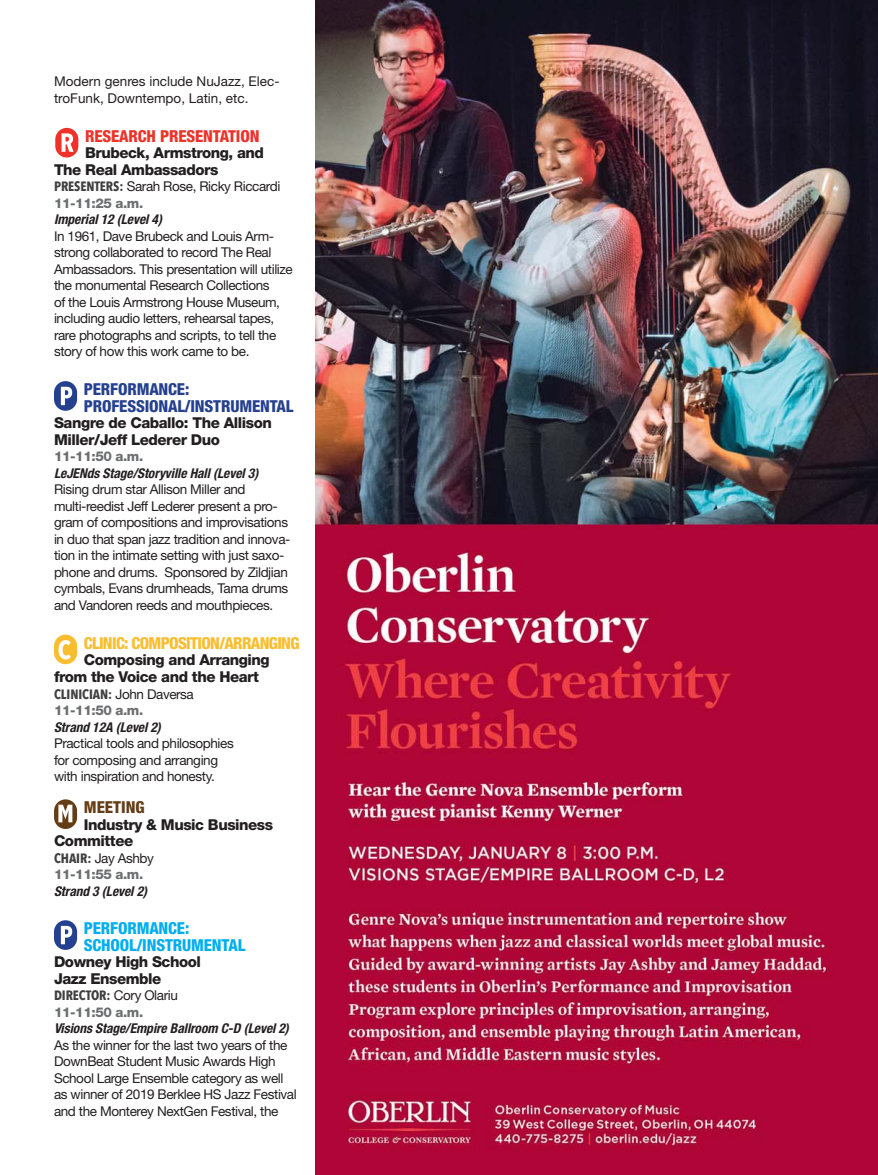
<style>
.page{position:relative;width:878px;height:1175px;background:#fff}
.page>*{position:absolute;margin:0;border:0;box-sizing:border-box;transform-origin:0 0}
.t1{font:800 condensed 16.5px/16.5px "Helvetica Neue";letter-spacing:-.01em;color:#25408e}
.t2{font:800 condensed 16.5px/16.5px "Helvetica Neue";letter-spacing:-.01em;color:#00aeef}
.t3{font:800 condensed 16.5px "Helvetica Neue";letter-spacing:-.04em;color:#f9be2f}
.t4{font:800 condensed 16.5px "Helvetica Neue";letter-spacing:-.01em;color:#ee3129}
.t5{font:800 condensed 16.5px "Helvetica Neue";color:#643d16}
.t6{font:800 15px/16.5px "Helvetica Neue";letter-spacing:-.03em;color:#231f20}
.t7{font:13.5px/16.5px "Helvetica Neue";letter-spacing:-.03em;color:#231f20}
.t8{font:italic 700 condensed 13.5px "Helvetica Neue";letter-spacing:-.005em;color:#231f20}
.t9{font:800 13.5px/16.5px "Helvetica Neue";letter-spacing:-.03em;color:#6d6e70}
.t10{font:13.5px/16.5px "Helvetica Neue";color:#231f20}
.s1{font-family:"Avenir Next Condensed";font-weight:700;color:#404041}
.s2{font-weight:800;color:#6d6e70}
.s3{font-weight:400;color:#231f20}
</style>
<div class="page">
<img style="left:315px;top:0;width:563px;height:1174px">
<div style="left:55px;top:128px;width:23px;height:29px;background:#ee3129;border-radius:12px"></div>
<svg style="left:61px;top:133px;width:13px;height:19px"></svg>
<svg style="left:54px;top:381px;width:23px;height:30px"></svg>
<svg style="left:61px;top:387px;width:11px;height:18px"></svg>
<div style="left:54px;top:634px;width:23px;height:30px;background:#f9be2f;border-radius:12px"></div>
<svg style="left:58px;top:640px;width:13px;height:19px"></svg>
<svg style="left:54px;top:799px;width:23px;height:30px"></svg>
<svg style="left:58px;top:804px;width:14px;height:18px"></svg>
<div style="left:54px;top:920px;width:23px;height:30px;background:#25408e;border-radius:12px"></div>
<svg style="left:61px;top:925px;width:11px;height:19px"></svg>
<p class="t10" style="left:54px;top:75px;width:227px">Modern genres include NuJazz, Elec&shy;troFunk, Downtempo, Latin, etc.</p>
<p class="t4" style="left:85px;top:130px;width:176px">RESEARCH PRESENTATION</p>
<p class="t6" style="left:54px;top:146px;width:211px;text-indent:31px">Brubeck, Armstrong, and<br>The Real Ambassadors</p>
<p class="t7" style="left:54px;top:180px;width:228px"><span class="s1">PRESENTERS:</span> Sarah Rose, Ricky Riccardi<br><span class="s2">11-11:25 a.m.</span></p>
<p class="t8" style="left:54px;top:215px;width:109px">Imperial 12 (Level 4)</p>
<p class="t7" style="left:54px;top:229px;width:240px">In 1961, Dave Brubeck and Louis Arm&shy;strong collaborated to record The Real Ambassadors. This presentation will utilize the monumental Research Collections<br>of the Louis Armstrong House Museum, including audio letters, rehearsal tapes, rare photographs and scripts, to tell the story of how this work came to be.</p>
<p class="t1" style="left:84px;top:383px;width:211px">PERFORMANCE:<br>PROFESSIONAL/INSTRUMENTAL</p>
<p class="t6" style="left:54px;top:416px;width:219px">Sangre de Caballo: The Allison<br>Miller/Jeff Lederer Duo</p>
<p class="t9" style="left:54px;top:450px;width:91px">11-11:50 a.m.</p>
<p class="t8" style="left:54px;top:468px;width:206px">LeJENds Stage/Storyville Hall (Level 3)</p>
<p class="t7" style="left:54px;top:483px;width:238px">Rising drum star Allison Miller and multi-reedist Jeff Lederer present a pro&shy;gram of compositions and improvisations in duo that span jazz tradition and innova&shy;tion in the intimate setting with just saxo&shy;phone and drums. Sponsored by Zildjian cymbals, Evans drumheads, Tama drums and Vandoren reeds and mouthpieces.</p>
<p class="t3" style="left:84px;top:637px;width:217px">CLINIC: COMPOSITION/ARRANGING</p>
<p class="t6" style="left:54px;top:653px;width:217px;text-indent:30px">Composing and Arranging from the Voice and the Heart</p>
<p class="t9" style="left:54px;top:687px;width:141px"><span class="s1">CLINICIAN:</span> <span class="s3">John Daversa<br></span>11-11:50 a.m.</p>
<p class="t8" style="left:54px;top:722px;width:108px">Strand 12A (Level 2)</p>
<p class="t7" style="left:54px;top:736px;width:181px">Practical tools and philosophies for composing and arranging with inspiration and honesty.</p>
<p class="t5" style="left:84px;top:801px;width:62px">MEETING</p>
<p class="t6" style="left:54px;top:818px;width:221px;text-indent:30px">Industry &amp; Music Business<br>Committee</p>
<p class="t9" style="left:54px;top:851px;width:101px"><span class="s1">CHAIR:</span> <span class="s3">Jay Ashby<br></span>11-11:55 a.m.</p>
<p class="t8" style="left:54px;top:886px;width:95px">Strand 3 (Level 2)</p>
<p class="t2" style="left:84px;top:921px;width:163px">PERFORMANCE:<br>SCHOOL/INSTRUMENTAL</p>
<p class="t6" style="left:54px;top:955px;width:148px">Downey High School<br>Jazz Ensemble</p>
<p class="t9" style="left:54px;top:988px;width:125px"><span class="s1">DIRECTOR:</span> <span class="s3">Cory Olariu<br></span>11-11:50 a.m.</p>
<p class="t8" style="left:54px;top:1023px;width:236px">Visions Stage/Empire Ballroom C-D (Level 2)</p>
<p class="t7" style="left:54px;top:1038px;width:244px">As the winner for the last two years of the DownBeat Student Music Awards High School Large Ensemble category as well as winner of 2019 Berklee HS Jazz Festival and the Monterey NextGen Festival, the</p>
</div>
